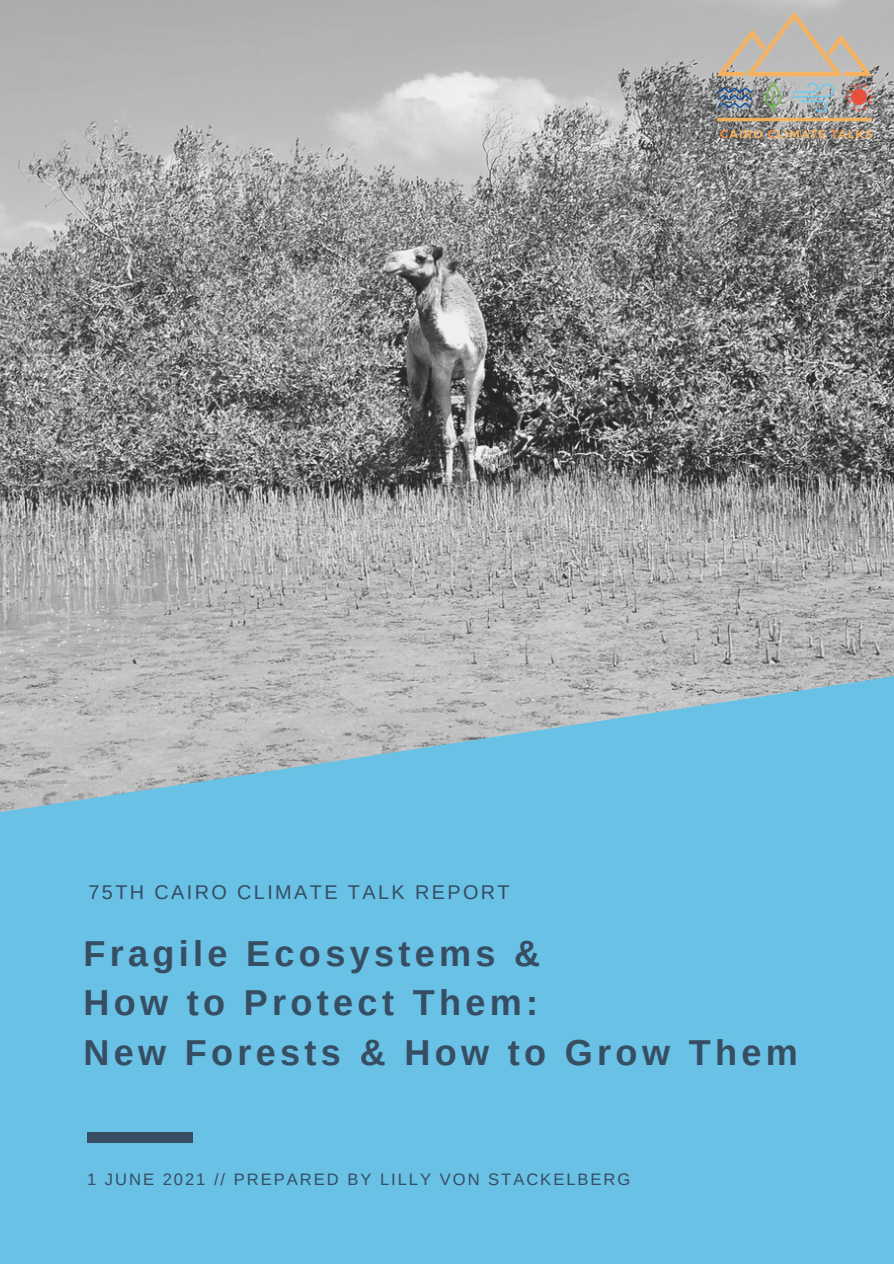
<style>
.page{position:relative;width:894px;height:1264px;background:#fff}
.page>*{position:absolute;margin:0;border:0;box-sizing:border-box;transform-origin:0 0}
.t1{font:700 36px "Arimo";letter-spacing:.12em;color:#364d62}
.t2{font:19.8px "Arimo";letter-spacing:.12em;color:#364d62}
.t3{font:16.5px "Arimo";letter-spacing:.12em;color:#364d62}
</style>
<div class="page">
<div style="left:0;top:0;width:893px;height:1263px;background:#69c1e5"></div>
<img style="left:0;top:0;width:893px;height:812px">
<div style="left:87px;top:1132px;width:106px;height:10px;background:#364d62"></div>
<img style="left:694px;top:0;width:199px;height:152px">
<p class="t2" style="left:88px;top:881px;width:422px">75TH CAIRO CLIMATE TALK REPORT</p>
<p class="t1" style="left:83px;top:933px;width:458px">Fragile Ecosystems &amp;</p>
<p class="t1" style="left:83px;top:982px;width:456px">How to Protect Them:</p>
<p class="t1" style="left:83px;top:1032px;width:715px">New Forests &amp; How to Grow Them</p>
<p class="t3" style="left:87px;top:1170px;width:544px">1 JUNE 2021 // PREPARED BY LILLY VON STACKELBERG</p>
</div>
